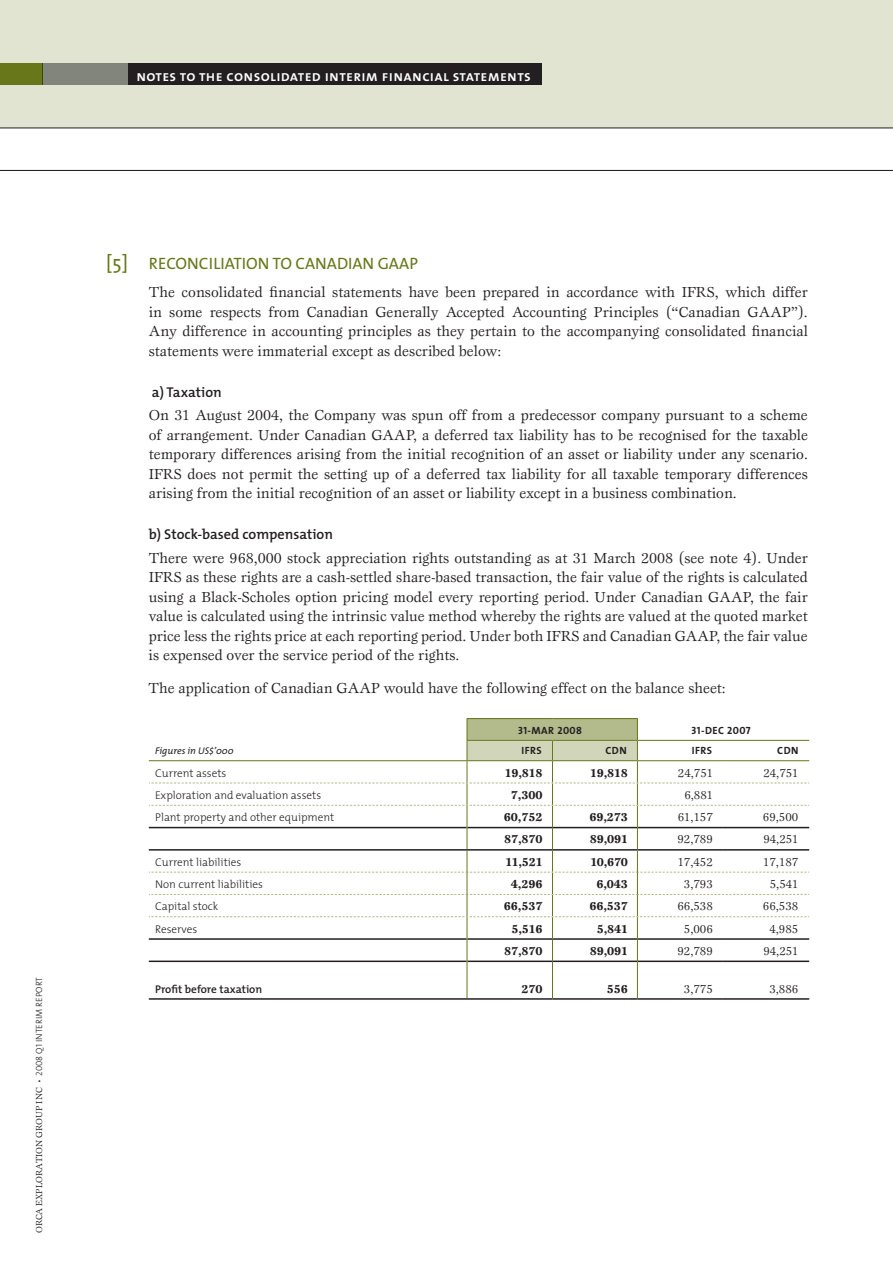
<style>
.page{position:relative;width:893px;height:1263px;background:#fff}
.page>*{position:absolute;margin:0;border:0;box-sizing:border-box;transform-origin:0 0}
.t1{font:16.5px "The Mix";color:#677719}
.t2{font:15px/19.5px "Esprit";color:#231f20;text-align:justify}
.t3{font:15px "The Mix Semi Bold Caps";letter-spacing:.02em;color:#fff}
.t4{font:600 14.25px "The Mix";color:#231f20}
.t5{font:12px "Esprit";color:#231f20}
.t6{font:700 12px "Esprit";letter-spacing:-.01em;color:#231f20}
.t7{font:300 11.25px "The Mix";color:#231f20}
.t8{font:600 11.25px "The Mix";color:#231f20}
.t9{font:10.5px "The Mix Bold Caps";letter-spacing:.04em;color:#231f20}
.t10{font:italic 9.75px "The Mix";color:#231f20}
.t11{font:9px "Esprit";color:#231f20}
.s1{font-family:"The Mix Light Caps"}
.s2{font-size:19.5px}
</style>
<div class="page">
<div style="left:0;top:0;width:893px;height:128px;background:#e1e4d1"></div>
<div style="left:0;top:64px;width:43px;height:21px;background:#677719"></div>
<hr style="left:0;top:128px;width:893px;height:1px;background:#231f20">
<div style="left:43px;top:64px;width:86px;height:21px;background:#81857c"></div>
<hr style="left:0;top:170px;width:893px;height:1px;background:#231f20">
<div style="left:129px;top:64px;width:413px;height:21px;background:#231f20"></div>
<hr style="left:552px;top:962px;width:1px;height:36px;background:#677719">
<hr style="left:149px;top:960px;width:318px;height:2px;background:#231f20">
<hr style="left:467px;top:960px;width:85px;height:2px;background:#231f20">
<hr style="left:552px;top:960px;width:85px;height:2px;background:#231f20">
<hr style="left:638px;top:960px;width:85px;height:2px;background:#231f20">
<hr style="left:723px;top:960px;width:86px;height:2px;background:#231f20">
<hr style="left:467px;top:961px;width:1px;height:37px;background:#677719">
<hr style="left:637px;top:961px;width:1px;height:37px;background:#677719">
<hr style="left:149px;top:998px;width:318px;height:2px;background:#231f20">
<hr style="left:467px;top:998px;width:85px;height:2px;background:#231f20">
<hr style="left:552px;top:998px;width:85px;height:2px;background:#231f20">
<hr style="left:637px;top:998px;width:86px;height:2px;background:#231f20">
<hr style="left:723px;top:998px;width:86px;height:2px;background:#231f20">
<hr style="left:467px;top:718px;width:85px;height:1px;background:#677719">
<hr style="left:552px;top:718px;width:86px;height:1px;background:#677719">
<svg style="left:149px;top:719px;width:660px;height:242px"></svg>
<p class="t3" style="left:136px;top:64px;width:396px">notes to the consolidated interim financial statements</p>
<p class="t11" style="left:34px;top:1233px;width:258px;rotate:-90deg">orcaexplorationgroupinc <span class="s1">• 2008 Q1 interim report</span></p>
<p class="t1" style="left:106px;top:250px;width:89px"><span class="s2">[5]</span> RECONCILIATI</p>
<p class="t1" style="left:246px;top:250px;width:61px">ON TO CANA</p>
<p class="t1" style="left:337px;top:250px;width:20px">DIAN</p>
<p class="t1" style="left:378px;top:250px;width:22px">GAAP</p>
<p class="t2" style="left:149px;top:282px;width:661px">The consolidated financial statements have been prepared in accordance with IFRS, which differ in some respects from Canadian Generally Accepted Accounting Principles (“Canadian GAAP”).<br>Any difference in accounting principles as they pertain to the accompanying consolidated financial statements were immaterial except as described below:</p>
<p class="t4" style="left:152px;top:380px;width:71px">a) Taxation</p>
<p class="t2" style="left:149px;top:405px;width:661px">On 31 August 2004, the Company was spun off from a predecessor company pursuant to a scheme of arrangement. Under Canadian GAAP, a deferred tax liability has to be recognised for the taxable temporary differences arising from the initial recognition of an asset or liability under any scenario.<br>IFRS does not permit the setting up of a deferred tax liability for all taxable temporary differences arising from the initial recognition of an asset or liability except in a business combination.</p>
<p class="t4" style="left:149px;top:522px;width:186px">b) Stock-based compensation</p>
<p class="t2" style="left:149px;top:548px;width:661px">There were 968,000 stock appreciation rights outstanding as at 31 March 2008 (see note 4). Under IFRS as these rights are a cash-settled share-based transaction, the fair value of the rights is calculated using a Black-Scholes option pricing model every reporting period. Under Canadian GAAP, the fair value is calculated using the intrinsic value method whereby the rights are valued at the quoted market price less the rights price at each reporting period. Under both IFRS and Canadian GAAP, the fair value is expensed over the service period of the rights.</p>
<p class="t2" style="left:149px;top:678px;width:579px">The application of Canadian GAAP would have the following effect on the balance sheet:</p>
<p class="t9" style="left:518px;top:722px;width:66px">31-MAR 2008</p>
<p class="t9" style="left:691px;top:722px;width:61px">31-DEC 2007</p>
<p class="t10" style="left:155px;top:743px;width:80px">Figures in US$’000</p>
<p class="t9" style="left:521px;top:742px;width:6px">IFRS</p>
<p class="t9" style="left:605px;top:742px;width:15px">CDN</p>
<p class="t9" style="left:692px;top:742px;width:6px">IFRS</p>
<p class="t9" style="left:777px;top:742px;width:15px">CDN</p>
<p class="t7" style="left:155px;top:763px;width:73px">Current assets</p>
<p class="t6" style="left:504px;top:765px;width:40px">19,818</p>
<p class="t6" style="left:590px;top:765px;width:40px">19,818</p>
<p class="t5" style="left:678px;top:765px;width:36px">24,751</p>
<p class="t5" style="left:763px;top:765px;width:36px">24,751</p>
<p class="t7" style="left:155px;top:786px;width:168px">Exploration and evaluation assets</p>
<p class="t6" style="left:511px;top:787px;width:33px">7,300</p>
<p class="t5" style="left:684px;top:787px;width:30px">6,881</p>
<p class="t7" style="left:155px;top:808px;width:181px">Plant property and other equipment</p>
<p class="t6" style="left:504px;top:810px;width:40px">60,752</p>
<p class="t6" style="left:589px;top:810px;width:40px">69,273</p>
<p class="t5" style="left:678px;top:810px;width:36px">61,157</p>
<p class="t5" style="left:763px;top:810px;width:37px">69,500</p>
<p class="t6" style="left:504px;top:832px;width:40px">87,870</p>
<p class="t6" style="left:590px;top:832px;width:40px">89,091</p>
<p class="t5" style="left:677px;top:832px;width:37px">92,789</p>
<p class="t5" style="left:763px;top:832px;width:36px">94,251</p>
<p class="t7" style="left:155px;top:853px;width:88px">Current liabilities</p>
<p class="t6" style="left:505px;top:854px;width:39px">11,521</p>
<p class="t6" style="left:590px;top:854px;width:39px">10,670</p>
<p class="t5" style="left:677px;top:854px;width:37px">17,452</p>
<p class="t5" style="left:763px;top:854px;width:37px">17,187</p>
<p class="t7" style="left:155px;top:875px;width:109px">Non current liabilities</p>
<p class="t6" style="left:511px;top:876px;width:33px">4,296</p>
<p class="t6" style="left:596px;top:876px;width:33px">6,043</p>
<p class="t5" style="left:684px;top:877px;width:30px">3,793</p>
<p class="t5" style="left:770px;top:877px;width:30px">5,541</p>
<p class="t7" style="left:155px;top:897px;width:65px">Capital stock</p>
<p class="t6" style="left:504px;top:899px;width:40px">66,537</p>
<p class="t6" style="left:589px;top:899px;width:40px">66,537</p>
<p class="t5" style="left:677px;top:899px;width:37px">66,538</p>
<p class="t5" style="left:763px;top:899px;width:37px">66,538</p>
<p class="t7" style="left:155px;top:919px;width:44px">Reserves</p>
<p class="t6" style="left:511px;top:921px;width:33px">5,516</p>
<p class="t6" style="left:597px;top:921px;width:33px">5,841</p>
<p class="t5" style="left:684px;top:921px;width:30px">5,006</p>
<p class="t5" style="left:769px;top:921px;width:30px">4,985</p>
<p class="t6" style="left:504px;top:943px;width:40px">87,870</p>
<p class="t6" style="left:590px;top:943px;width:40px">89,091</p>
<p class="t5" style="left:677px;top:944px;width:37px">92,789</p>
<p class="t5" style="left:763px;top:944px;width:36px">94,251</p>
<p class="t8" style="left:155px;top:979px;width:109px">Profit before taxation</p>
<p class="t6" style="left:522px;top:981px;width:22px">270</p>
<p class="t6" style="left:607px;top:981px;width:23px">556</p>
<p class="t5" style="left:684px;top:981px;width:30px">3,775</p>
<p class="t5" style="left:769px;top:981px;width:30px">3,886</p>
</div>
